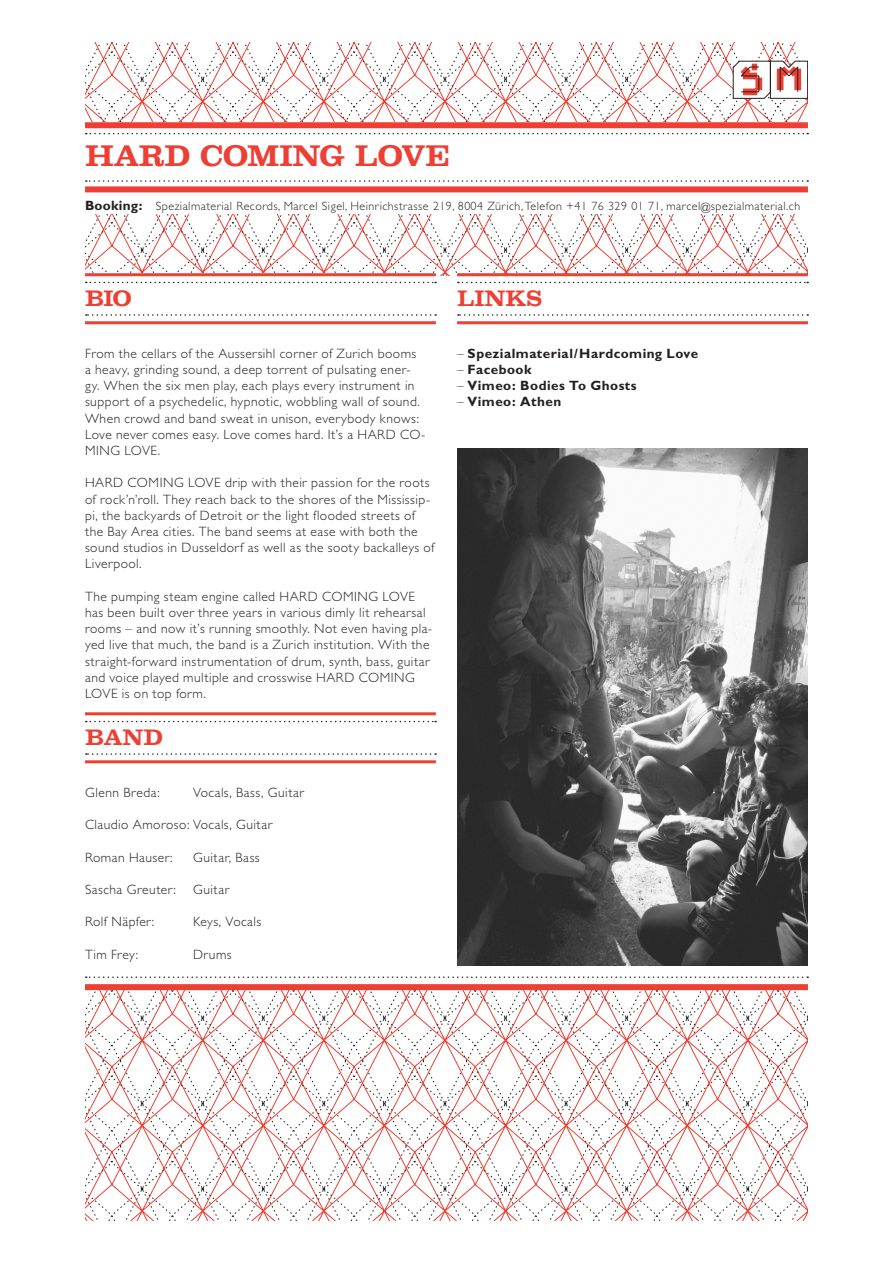
<style>
.page{position:relative;width:893px;height:1263px;background:#fff}
.page>*{position:absolute;margin:0;border:0;box-sizing:border-box;transform-origin:0 0}
.Haupttitel{font:700 30px "Clarendon";letter-spacing:-.005em;color:#ee3f34}
.Untertitel{font:700 22.5px "Clarendon";letter-spacing:-.005em;color:#ee3f34}
.Lauftext{font:300 13.5px/16.2px "Gill Sans";letter-spacing:.035em;color:#231f20}
.Lauftext-2{font:700 13.5px "Gill Sans";letter-spacing:.035em;color:#231f20}
.t1{font:300 12px "Gill Sans";letter-spacing:.04em;color:#231f20}
.s1{font-weight:700;font-size:13.5px}
.s2{font-weight:300}
</style>
<div class="page">
<svg style="left:85px;top:43px;width:723px;height:233px"></svg>
<svg style="left:85px;top:990px;width:723px;height:28px"></svg>
<svg style="left:85px;top:1018px;width:723px;height:202px"></svg>
<svg style="left:733px;top:61px;width:75px;height:38px"></svg>
<div style="left:85px;top:984px;width:723px;height:6px;background:#ee3f34"></div>
<svg style="left:86px;top:976px;width:722px;height:2px"></svg>
<div style="left:85px;top:122px;width:723px;height:92px;background:#fff"></div>
<div style="left:85px;top:122px;width:723px;height:6px;background:#ee3f34"></div>
<svg style="left:86px;top:133px;width:722px;height:1px"></svg>
<div style="left:85px;top:186px;width:723px;height:6px;background:#ee3f34"></div>
<svg style="left:86px;top:180px;width:722px;height:2px"></svg>
<hr style="left:85px;top:273px;width:351px;height:3px;background:#ee3f34">
<svg style="left:86px;top:282px;width:350px;height:1px"></svg>
<hr style="left:85px;top:321px;width:351px;height:3px;background:#ee3f34">
<svg style="left:86px;top:314px;width:350px;height:2px"></svg>
<img style="left:457px;top:449px;width:351px;height:516px">
<hr style="left:457px;top:273px;width:351px;height:3px;background:#ee3f34">
<svg style="left:458px;top:282px;width:350px;height:1px"></svg>
<hr style="left:457px;top:321px;width:351px;height:3px;background:#ee3f34">
<svg style="left:458px;top:314px;width:350px;height:2px"></svg>
<hr style="left:85px;top:712px;width:351px;height:3px;background:#ee3f34">
<svg style="left:86px;top:721px;width:350px;height:1px"></svg>
<hr style="left:85px;top:760px;width:351px;height:3px;background:#ee3f34">
<svg style="left:86px;top:753px;width:350px;height:2px"></svg>
<p class="Haupttitel" style="left:85px;top:138px;width:367px">HARD COMING LOVE</p>
<p class="t1" style="left:85px;top:200px;width:717px"><span class="s1">Booking:</span> Spezialmaterial Records, Marcel Sigel, Heinrichstrasse 219, 8004 Zürich, Telefon +41 76 329 01 71, marcel@spezialmaterial.ch</p>
<p class="Untertitel" style="left:85px;top:285px;width:48px">BIO</p>
<p class="Lauftext" style="left:85px;top:345px;width:342px">From the cellars of the Aussersihl corner of Zurich booms<br>a heavy, grinding sound, a deep torrent of pulsating ener&shy;gy. When the six men play, each plays every instrument in support of a psychedelic, hypnotic, wobbling wall of sound.<br>When crowd and band sweat in unison, everybody knows:<br>Love never comes easy. Love comes hard. It’s a HARD CO-MING LOVE.</p>
<p class="Lauftext" style="left:85px;top:475px;width:351px">HARD COMING LOVE drip with their passion for the roots of rock’n’roll. They reach back to the shores of the Mississip&shy;pi, the backyards of Detroit or the light flooded streets of the Bay Area cities. The band seems at ease with both the sound studios in Dusseldorf as well as the sooty backalleys of Liverpool.</p>
<p class="Lauftext" style="left:85px;top:588px;width:349px">The pumping steam engine called HARD COMING LOVE has been built over three years in various dimly lit rehearsal rooms – and now it’s running smoothly. Not even having pla&shy;yed live that much, the band is a Zurich institution. With the straight-forward instrumentation of drum, synth, bass, guitar and voice played multiple and crosswise HARD COMING LOVE is on top form.</p>
<p class="Untertitel" style="left:85px;top:724px;width:79px">BAND</p>
<p class="Lauftext" style="left:85px;top:784px;width:76px">Glenn Breda:</p>
<p class="Lauftext" style="left:193px;top:784px;width:112px">Vocals, Bass, Guitar</p>
<p class="Lauftext" style="left:85px;top:817px;width:189px">Claudio Amoroso: Vocals, Guitar</p>
<p class="Lauftext" style="left:85px;top:849px;width:89px">Roman Hauser:</p>
<p class="Lauftext" style="left:193px;top:849px;width:68px">Guitar, Bass</p>
<p class="Lauftext" style="left:85px;top:881px;width:92px">Sascha Greuter:</p>
<p class="Lauftext" style="left:193px;top:881px;width:38px">Guitar</p>
<p class="Lauftext" style="left:85px;top:914px;width:71px">Rolf Näpfer:</p>
<p class="Lauftext" style="left:193px;top:914px;width:70px">Keys, Vocals</p>
<p class="Lauftext" style="left:85px;top:946px;width:55px">Tim Frey:</p>
<p class="Lauftext" style="left:193px;top:946px;width:40px">Drums</p>
<p class="Untertitel" style="left:457px;top:285px;width:87px">LINKS</p>
<p class="Lauftext-2" style="left:457px;top:345px;width:243px"><span class="s2">–</span> Spezialmaterial/Hardcoming Love</p>
<p class="Lauftext-2" style="left:457px;top:361px;width:76px"><span class="s2">–</span> Facebook</p>
<p class="Lauftext-2" style="left:457px;top:378px;width:181px"><span class="s2">–</span> Vimeo: Bodies To Ghosts</p>
<p class="Lauftext-2" style="left:457px;top:394px;width:106px"><span class="s2">–</span> Vimeo: Athen</p>
</div>
